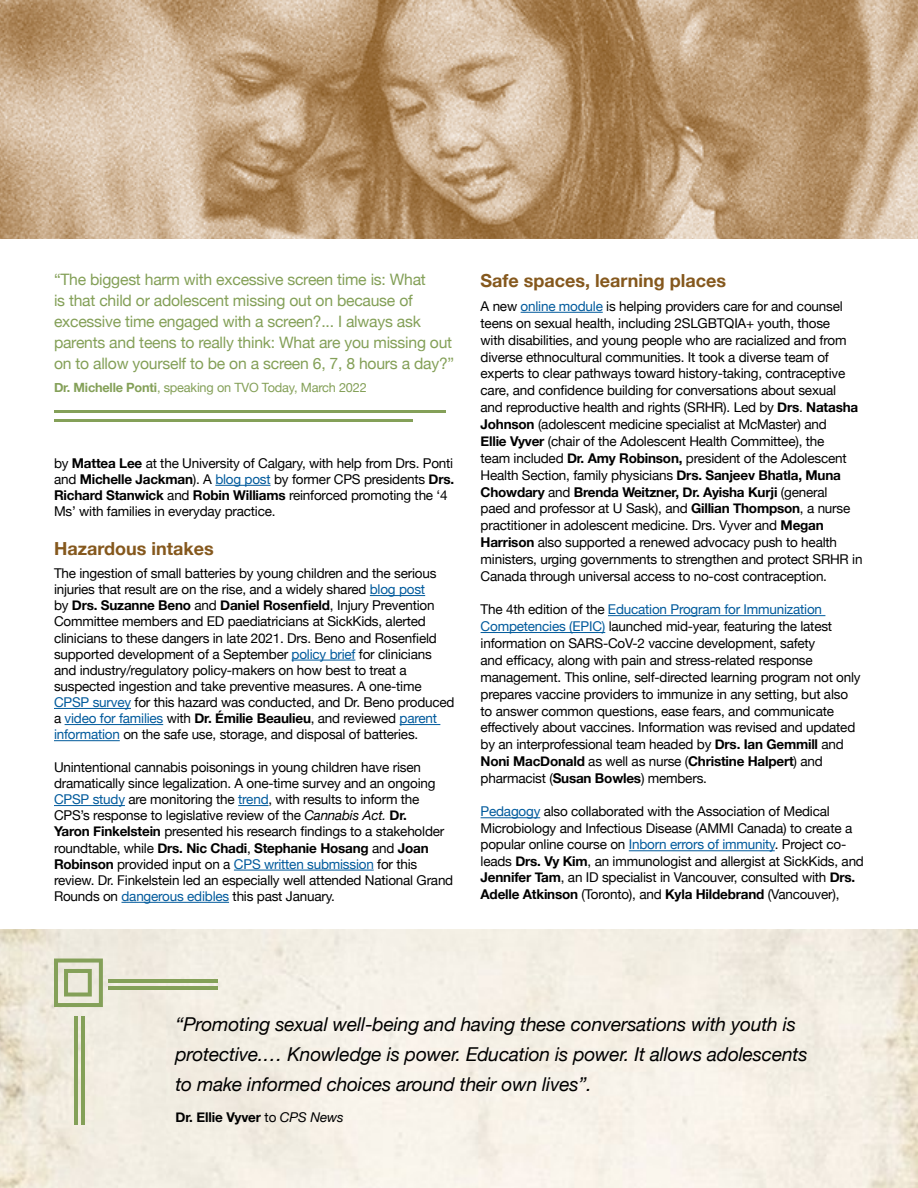
<style>
.page{position:relative;width:918px;height:1188px;background:#fff}
.page>*{position:absolute;margin:0;border:0;box-sizing:border-box;transform-origin:0 0}
.t1{font:italic 19.2px/30px "Helvetica Neue";letter-spacing:-.01em;color:#000}
.t2{font:700 18px "Helvetica Neue";color:#85581d}
.t3{font:15.75px/21px "Helvetica Neue";letter-spacing:-.015em;color:#84a058}
.t4{font:13.5px/16.8px "Helvetica Neue";letter-spacing:-.015em;color:#000}
.t5{font:700 13.5px "Helvetica Neue";letter-spacing:-.01em;color:#000}
.t6{font:12.75px "Helvetica Neue";letter-spacing:-.015em;color:#84a058}
.s1{font-weight:700}
.s2{color:#005a9c}
.s3{font-style:italic}
.s4{font-weight:400}
.s5{font-weight:400;font-style:italic}
</style>
<div class="page">
<hr style="left:215px;top:485px;width:56px;height:1px;background:#005a9c">
<hr style="left:370px;top:595px;width:55px;height:1px;background:#005a9c">
<hr style="left:292px;top:660px;width:63px;height:1px;background:#005a9c">
<hr style="left:54px;top:708px;width:77px;height:1px;background:#005a9c">
<hr style="left:65px;top:724px;width:98px;height:1px;background:#005a9c">
<hr style="left:400px;top:724px;width:40px;height:1px;background:#005a9c">
<hr style="left:54px;top:740px;width:66px;height:1px;background:#005a9c">
<hr style="left:54px;top:805px;width:71px;height:1px;background:#005a9c">
<hr style="left:238px;top:805px;width:30px;height:1px;background:#005a9c">
<hr style="left:234px;top:870px;width:140px;height:1px;background:#005a9c">
<hr style="left:121px;top:902px;width:108px;height:1px;background:#005a9c">
<hr style="left:521px;top:312px;width:82px;height:1px;background:#005a9c">
<hr style="left:608px;top:615px;width:217px;height:1px;background:#005a9c">
<hr style="left:481px;top:632px;width:124px;height:1px;background:#005a9c">
<hr style="left:481px;top:817px;width:59px;height:1px;background:#005a9c">
<hr style="left:629px;top:850px;width:146px;height:1px;background:#005a9c">
<img style="left:0;top:930px;width:918px;height:258px">
<img style="left:0;top:0;width:918px;height:238px">
<svg style="left:54px;top:959px;width:49px;height:48px;background:#bdc8a1"></svg>
<hr style="left:74px;top:1016px;width:3px;height:109px;background:#84a058">
<hr style="left:81px;top:1016px;width:4px;height:109px;background:#84a058">
<hr style="left:108px;top:986px;width:110px;height:3px;background:#84a058">
<hr style="left:108px;top:979px;width:110px;height:3px;background:#84a058">
<hr style="left:54px;top:410px;width:392px;height:3px;background:#84a058">
<hr style="left:54px;top:419px;width:359px;height:3px;background:#84a058">
<p class="t3" style="left:54px;top:268px;width:402px">“The biggest harm with excessive screen time is: What<br>is that child or adolescent missing out on because of excessive time engaged with a screen?... I always ask parents and teens to really think: What are you missing out on to allow yourself to be on a screen 6, 7, 8 hours a day?”</p>
<p class="t6" style="left:54px;top:377px;width:314px"><span class="s1">Dr. Michelle Ponti</span>, speaking on TVO Today, March 2022</p>
<p class="t4" style="left:54px;top:454px;width:402px;line-height:16px">by <span class="s1">Mattea Lee</span> at the University of Calgary, with help from Drs. Ponti and <span class="s1">Michelle Jackman</span>). A <span class="s2">blog post</span> by former CPS presidents <span class="s1">Drs.<br>Richard Stanwick</span> and <span class="s1">Robin Williams</span> reinforced promoting the ‘4<br>Ms’ with families in everyday practice.</p>
<h2 class="t2" style="left:54px;top:538px;width:161px">Hazardous intakes</h2>
<p class="t4" style="left:54px;top:564px;width:402px;line-height:16px">The ingestion of small batteries by young children and the serious injuries that result are on the rise, and a widely shared <span class="s2">blog post<br></span>by <span class="s1">Drs. Suzanne Beno</span> and <span class="s1">Daniel Rosenfield</span>, Injury Prevention Committee members and ED paediatricians at SickKids, alerted clinicians to these dangers in late 2021. Drs. Beno and Rosenfield supported development of a September <span class="s2">policy brief</span> for clinicians and industry/regulatory policy-makers on how best to treat a suspected ingestion and take preventive measures. A one-time <span class="s2">CPSP survey</span> for this hazard was conducted, and Dr. Beno produced a <span class="s2">video for families</span> with <span class="s1">Dr. Émilie Beaulieu</span>, and reviewed <span class="s2">parent information</span> on the safe use, storage, and disposal of batteries.</p>
<p class="t4" style="left:54px;top:758px;width:401px;line-height:16px">Unintentional cannabis poisonings in young children have risen dramatically since legalization. A one-time survey and an ongoing <span class="s2">CPSP study</span> are monitoring the <span class="s2">trend</span>, with results to inform the CPS’s response to legislative review of the <span class="s3">Cannabis Act.</span> <span class="s1">Dr.<br>Yaron Finkelstein</span> presented his research findings to a stakeholder roundtable, while <span class="s1">Drs. Nic Chadi</span>, <span class="s1">Stephanie Hosang</span> and <span class="s1">Joan Robinson</span> provided input on a <span class="s2">CPS written submission</span> for this review. Dr. Finkelstein led an especially well attended National Grand Rounds on <span class="s2">dangerous edibles</span> this past January.</p>
<h2 class="t2" style="left:481px;top:270px;width:247px">Safe spaces, learning places</h2>
<p class="t4" style="left:481px;top:297px;width:383px">A new <span class="s2">online module</span> is helping providers care for and counsel teens on sexual health, including 2SLGBTQIA+ youth, those<br>with disabilities, and young people who are racialized and from diverse ethnocultural communities. It took a diverse team of experts to clear pathways toward history-taking, contraceptive care, and confidence building for conversations about sexual<br>and reproductive health and rights (SRHR). Led by <span class="s1">Drs</span>. <span class="s1">Natasha Johnson</span> (adolescent medicine specialist at McMaster) and<br><span class="s1">Ellie Vyver</span> (chair of the Adolescent Health Committee), the<br>team included <span class="s1">Dr. Amy Robinson,</span> president of the Adolescent Health Section, family physicians <span class="s1">Drs. Sanjeev Bhatla, Muna Chowdary</span> and <span class="s1">Brenda Weitzner, Dr. Ayisha Kurji</span> (general<br>paed and professor at U Sask), and <span class="s1">Gillian Thompson</span>, a nurse practitioner in adolescent medicine. Drs. Vyver and <span class="s1">Megan Harrison</span> also supported a renewed advocacy push to health ministers, urging governments to strengthen and protect SRHR in Canada through universal access to no-cost contraception.</p>
<p class="t4" style="left:481px;top:600px;width:382px">The 4th edition of the <span class="s2">Education Program for Immunization Competencies (EPIC)</span> launched mid-year, featuring the latest information on SARS-CoV-2 vaccine development, safety<br>and efficacy, along with pain and stress-related response management. This online, self-directed learning program not only prepares vaccine providers to immunize in any setting, but also to answer common questions, ease fears, and communicate effectively about vaccines. Information was revised and updated by an interprofessional team headed by <span class="s1">Drs. Ian Gemmill</span> and <span class="s1">Noni MacDonald</span> as well as nurse (<span class="s1">Christine Halpert</span>) and pharmacist (<span class="s1">Susan Bowles</span>) members.</p>
<p class="t4" style="left:481px;top:802px;width:385px"><span class="s2">Pedagogy</span> also collaborated with the Association of Medical Microbiology and Infectious Disease (AMMI Canada) to create a popular online course on <span class="s2">Inborn errors of immunity</span>. Project co&shy;leads <span class="s1">Drs. Vy Kim</span>, an immunologist and allergist at SickKids, and <span class="s1">Jennifer Tam</span>, an ID specialist in Vancouver, consulted with <span class="s1">Drs.<br>Adelle Atkinson</span> (Toronto), and <span class="s1">Kyla Hildebrand</span> (Vancouver),</p>
<h1 class="t1" style="left:176px;top:1008px;width:634px">“Promoting sexual well-being and having these conversations with youth is protective.… Knowledge is power. Education is power. It allows adolescents to make informed choices around their own lives”.</h1>
<p class="t5" style="left:176px;top:1109px;width:170px">Dr. Ellie Vyver <span class="s4">to</span> <span class="s5">CPS News</span></p>
</div>
